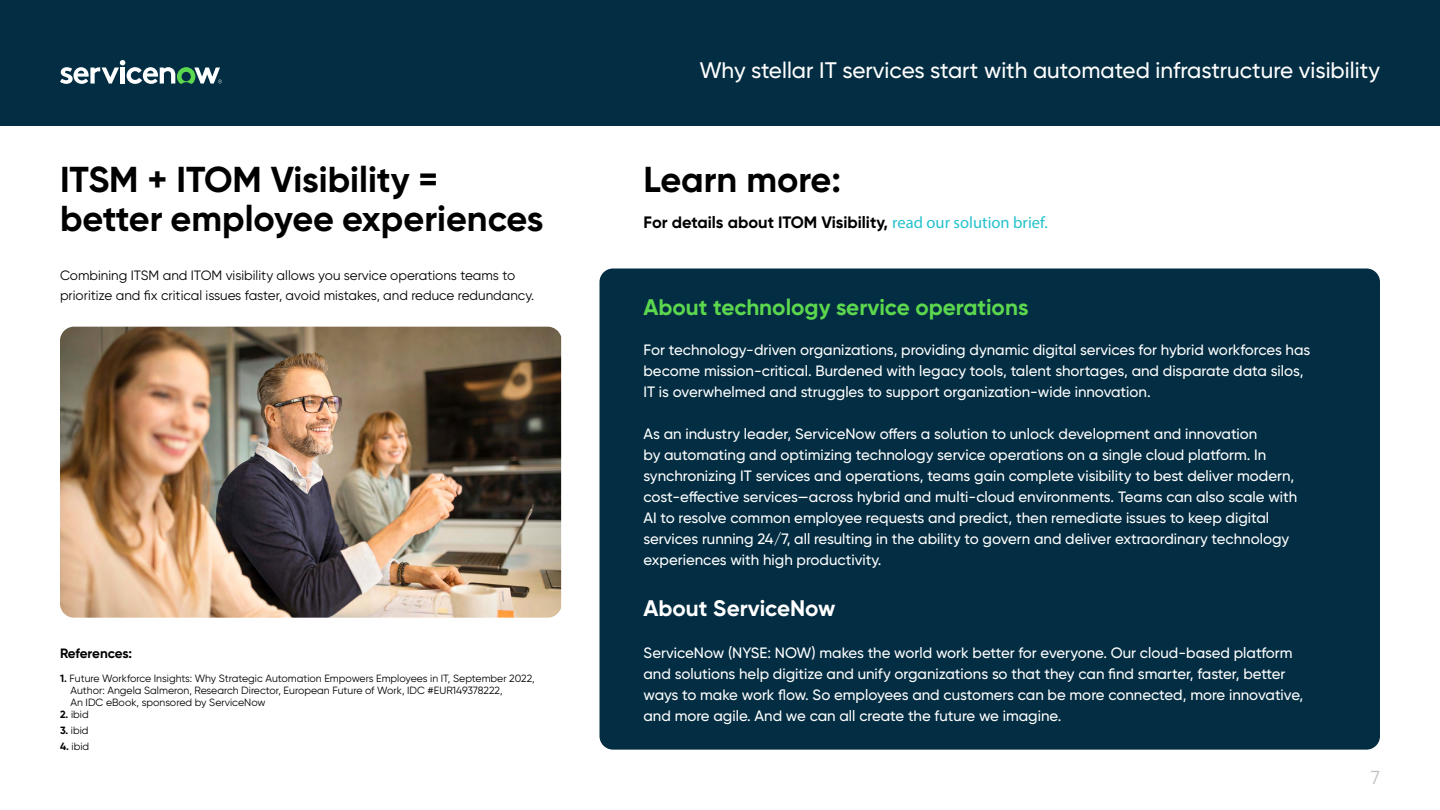
<style>
.page{position:relative;width:1440px;height:810px;background:#fff}
.page>*{position:absolute;margin:0;border:0;box-sizing:border-box;transform-origin:0 0}
.t1{font:700 36px/39px "Gilroy";color:#000}
.t2{font:500 22.5px "Gilroy";color:#fff}
.t3{font:700 22.5px "Gilroy";color:#5cd84e}
.t4{font:700 22.5px "Gilroy";color:#fff}
.t5{font:18.75px "Gilroy";color:#bfbfbf}
.t6{font:700 16.5px "Gilroy";color:#000}
.t7{font:500 15px/21px "Gilroy";color:#fff}
.t8{font:13.5px/20.2px "Gilroy";color:#000}
.t9{font:700 13.5px "Gilroy";letter-spacing:-.015em;color:#000}
.t10{font:10.5px/12px "Gilroy";color:#000}
.s1{font-weight:700}
.s2{font-family:"Myriad Pro";font-weight:400;color:#24c2ce}
</style>
<div class="page">
<div style="left:600px;top:268px;width:780px;height:482px;background:#032d42;border-radius:14px"></div>
<img style="left:60px;top:327px;width:501px;height:291px">
<div style="left:0;top:0;width:1440px;height:126px;background:#032d42"></div>
<svg style="left:60px;top:60px;width:162px;height:24px"></svg>
<h1 class="t1" style="left:60px;top:160px;width:485px">ITSM + ITOM Visibility = better employee experiences</h1>
<p class="t8" style="left:60px;top:265px;width:476px">Combining ITSM and ITOM visibility allows you service operations teams to prioritize and fix critical issues faster, avoid mistakes, and reduce redundancy.</p>
<p class="t9" style="left:60px;top:645px;width:74px">References:</p>
<p class="t10" style="left:70px;top:673px;width:466px;text-indent:-10px"><span class="s1">1.</span> Future Workforce Insights: Why Strategic Automation Empowers Employees in IT, September 2022,<br>Author: Angela Salmeron, Research Director, European Future of Work, IDC #EUR149378222,<br>An IDC eBook, sponsored by ServiceNow</p>
<p class="t10" style="left:60px;top:709px;width:30px"><span class="s1">2.</span> ibid</p>
<p class="t10" style="left:60px;top:724px;width:30px"><span class="s1">3.</span> ibid</p>
<p class="t10" style="left:60px;top:740px;width:31px"><span class="s1">4.</span> ibid</p>
<h2 class="t2" style="left:700px;top:56px;width:682px">Why stellar IT services start with automated infrastructure visibility</h2>
<h1 class="t1" style="left:644px;top:160px;width:199px">Learn more:</h1>
<p class="t6" style="left:644px;top:212px;width:406px">For details about ITOM Visibility, <span class="s2">read our solution brief.</span></p>
<h2 class="t3" style="left:644px;top:293px;width:386px">About technology service operations</h2>
<p class="t7" style="left:643px;top:339px;width:668px">For technology-driven organizations, providing dynamic digital services for hybrid workforces has become mission-critical. Burdened with legacy tools, talent shortages, and disparate data silos,<br>IT is overwhelmed and struggles to support organization-wide innovation.</p>
<p class="t7" style="left:643px;top:423px;width:655px">As an industry leader, ServiceNow offers a solution to unlock development and innovation<br>by automating and optimizing technology service operations on a single cloud platform. In synchronizing IT services and operations, teams gain complete visibility to best deliver modern, cost-effective services—across hybrid and multi-cloud environments. Teams can also scale with AI to resolve common employee requests and predict, then remediate issues to keep digital services running 24/7, all resulting in the ability to govern and deliver extraordinary technology experiences with high productivity.</p>
<h2 class="t4" style="left:644px;top:594px;width:194px">About ServiceNow</h2>
<p class="t7" style="left:644px;top:643px;width:661px">ServiceNow (NYSE: NOW) makes the world work better for everyone. Our cloud-based platform and solutions help digitize and unify organizations so that they can find smarter, faster, better ways to make work flow. So employees and customers can be more connected, more innovative, and more agile. And we can all create the future we imagine.</p>
<p class="t5" style="left:1371px;top:766px;width:11px">7</p>
</div>
